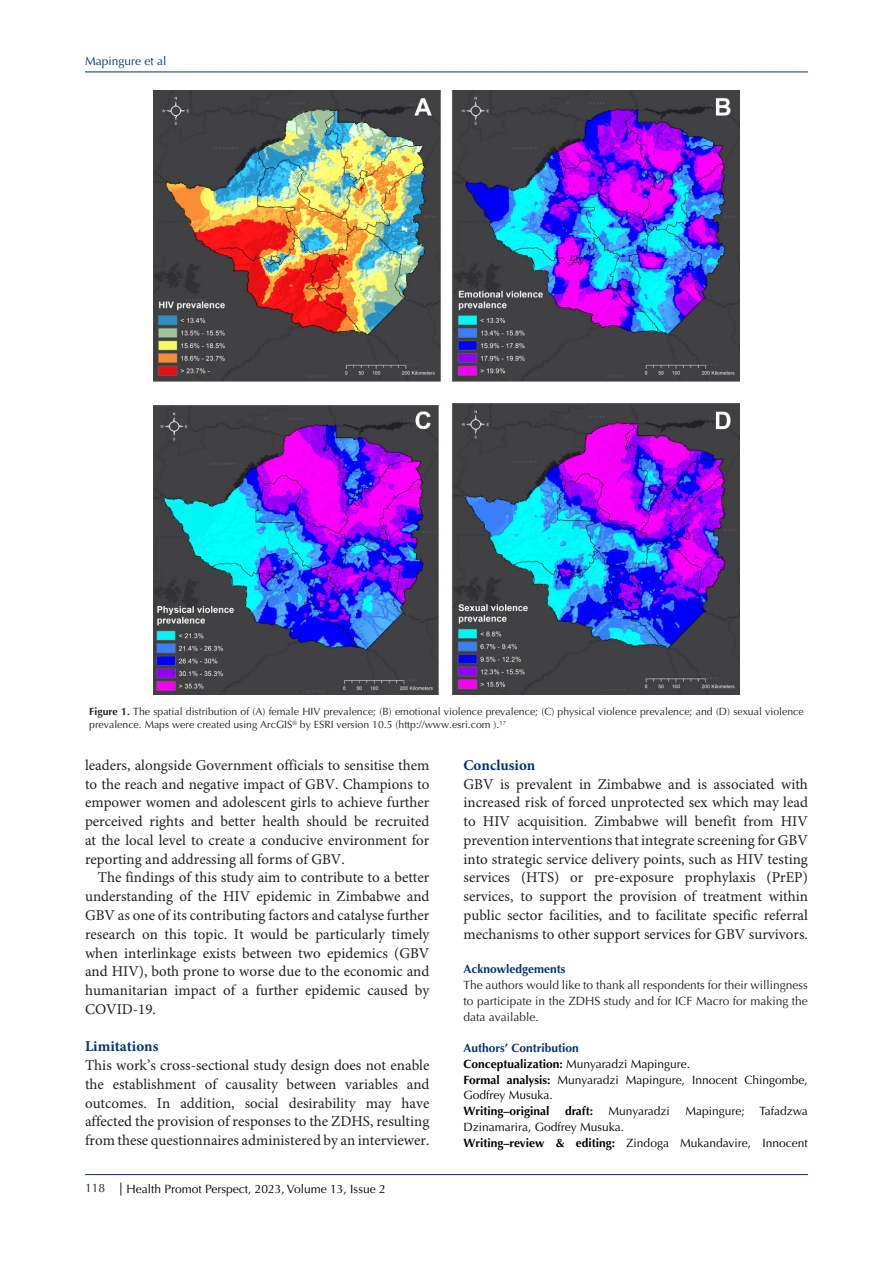
<style>
.page{position:relative;width:893px;height:1263px;background:#fff}
.page>*{position:absolute;margin:0;border:0;box-sizing:border-box;transform-origin:0 0}
.t1{font:15px/18.8px "Minion Pro";color:#231f20;text-align:justify}
.heading_1{font:700 15px "Minion Pro";color:#053278}
.t2{font:12px/15.8px "Optima LT Std";color:#000}
.t3{font:12px/15.8px "Optima LT Std";color:#231f20;text-align:justify}
.heading_1-2{font:700 12px "Optima LT Std";color:#053278}
.t4{font:700 12px "Optima LT Std";color:#000}
.t5{font:12px "Optima LT Std";color:#053278}
.t6{font:10.5px/13.5px "Optima LT Std";color:#231f20}
.s1{font-weight:700}
.s2{color:#150000}
</style>
<div class="page">
<hr style="left:85px;top:72px;width:723px;height:1px;background:#053278">
<hr style="left:85px;top:1174px;width:723px;height:1px;background:#053278">
<svg style="left:120px;top:1182px;width:1px;height:13px"></svg>
<img style="left:153px;top:90px;width:587px;height:604px">
<p class="t5" style="left:85px;top:54px;width:83px">Mapingure et al</p>
<p class="t6" style="left:89px;top:704px;width:716px"><span class="s1">Figure 1.</span> The spatial distribution of (A) female HIV prevalence; (B) emotional violence prevalence; (C) physical violence prevalence; and (D) sexual violence prevalence. Maps were created using ArcGIS<sup>®</sup> by ESRI version 10.5 (http://www.esri.com ).<sup>17</sup></p>
<p class="t1" style="left:85px;top:756px;width:346px">leaders, alongside Government officials to sensitise them to the reach and negative impact of GBV. Champions to empower women and adolescent girls to achieve further perceived rights and better health should be recruited at the local level to create a conducive environment for reporting and addressing all forms of GBV.</p>
<p class="t1" style="left:85px;top:869px;width:346px;text-indent:13px">The findings of this study aim to contribute to a better understanding of the HIV epidemic in Zimbabwe and GBV as one of its contributing factors and catalyse further research on this topic. It would be particularly timely when interlinkage exists between two epidemics (GBV and HIV), both prone to worse due to the economic and humanitarian impact of a further epidemic caused by COVID-19.</p>
<p class="heading_1" style="left:85px;top:1036px;width:75px">Limitations</p>
<p class="t1" style="left:85px;top:1056px;width:346px">This work’s cross-sectional study design does not enable the establishment of causality between variables and outcomes. In addition, social desirability may have affected the provision of responses to the ZDHS, resulting from these questionnaires administered by an interviewer.</p>
<p class="t3" style="left:85px;top:1180px;width:22px">118</p>
<p class="t2" style="left:126px;top:1181px;width:261px">Health Promot Perspect<span class="s2">,</span> 2023, Volume 13, Issue 2</p>
<p class="heading_1" style="left:463px;top:755px;width:73px">Conclusion</p>
<p class="t1" style="left:463px;top:775px;width:346px">GBV is prevalent in Zimbabwe and is associated with increased risk of forced unprotected sex which may lead to HIV acquisition. Zimbabwe will benefit from HIV prevention interventions that integrate screening for GBV into strategic service delivery points, such as HIV testing services (HTS) or pre-exposure prophylaxis (PrEP) services, to support the provision of treatment within public sector facilities, and to facilitate specific referral mechanisms to other support services for GBV survivors.</p>
<p class="heading_1-2" style="left:463px;top:962px;width:104px">Acknowledgements</p>
<p class="t3" style="left:463px;top:977px;width:346px">The authors would like to thank all respondents for their willingness to participate in the ZDHS study and for ICF Macro for making the data available.</p>
<p class="heading_1-2" style="left:463px;top:1041px;width:117px">Authors’ Contribution</p>
<p class="t2" style="left:463px;top:1056px;width:228px"><span class="s1">Conceptualization:</span> Munyaradzi Mapingure.</p>
<p class="t2" style="left:463px;top:1072px;width:346px"><span class="s1">Formal analysis:</span> Munyaradzi Mapingure, Innocent Chingombe,<br>Godfrey Musuka.</p>
<p class="t4" style="left:463px;top:1104px;width:88px">Writing–original</p>
<p class="t4" style="left:565px;top:1104px;width:30px">draft:</p>
<p class="t2" style="left:609px;top:1103px;width:63px">Munyaradzi</p>
<p class="t2" style="left:685px;top:1103px;width:124px">Mapingure; Tafadzwa</p>
<p class="t2" style="left:463px;top:1119px;width:162px">Dzinamarira, Godfrey Musuka.</p>
<p class="t2" style="left:463px;top:1135px;width:346px"><span class="s1">Writing–review &amp; editing:</span> Zindoga Mukandavire, Innocent</p>
</div>
